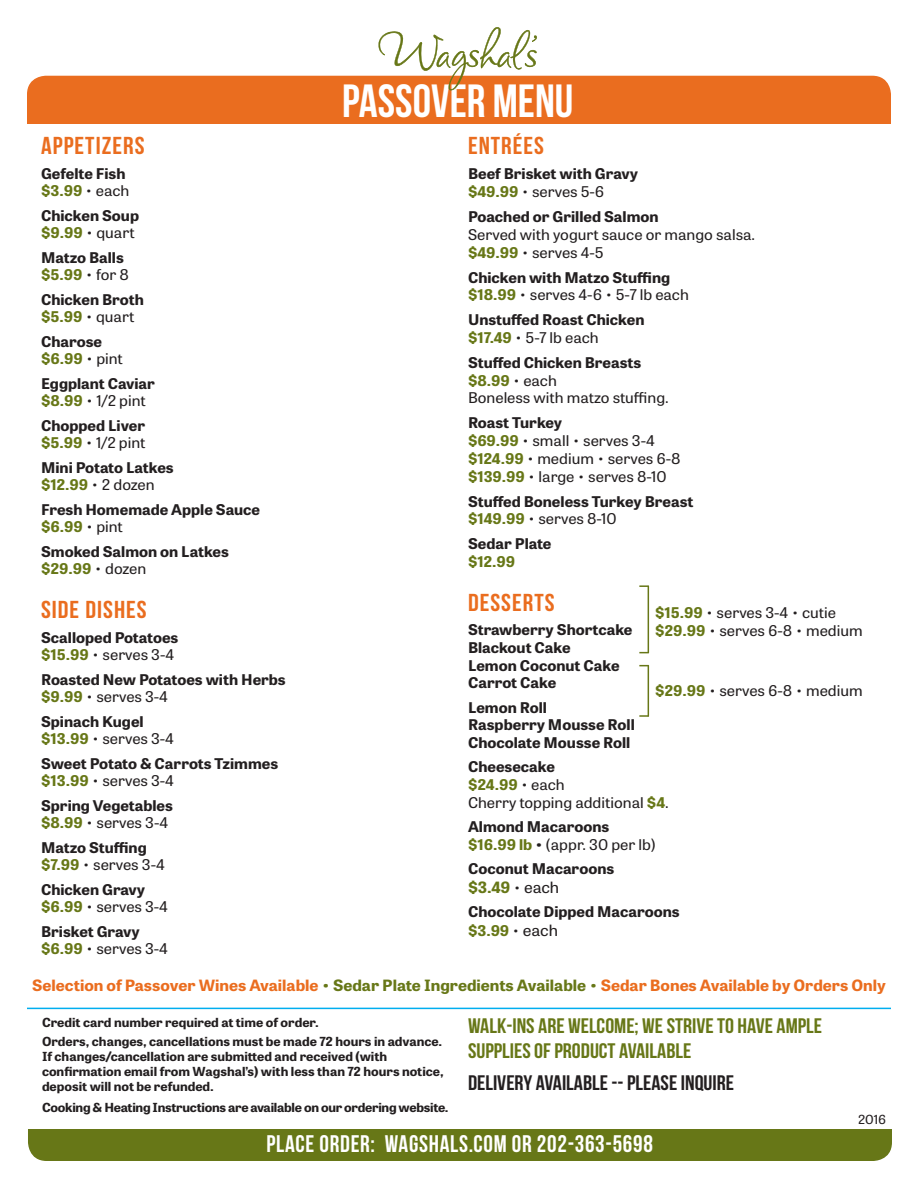
<style>
.page{position:relative;width:918px;height:1188px;background:#fff}
.page>*{position:absolute;margin:0;border:0;box-sizing:border-box;transform-origin:0 0}
.t1{font:46.5px "Bebas Neue";color:#fff}
.t2{font:24.45px "Bebas Neue";letter-spacing:.04em;color:#ea6d1f;scale:1.07 1}
.t3{font:24px "Bebas Neue";letter-spacing:.03em;color:#fff}
.t4{font:21px/25.2px "Bebas Neue";color:#677717;scale:1.07 1}
.t5{font:21px "Bebas Neue";color:#231f20;scale:1.07 1}
.t6{font:700 15.45px "Tablet Gothic";color:#ea6d1f;scale:1.07 1}
.t7{font:700 15.45px "Tablet Gothic";color:#677717;scale:1.07 1}
.t8{font:700 14.7px "Tablet Gothic";color:#231f20;scale:1.07 1}
.t9{font:14.7px "Tablet Gothic";color:#231f20;scale:1.07 1}
.t10{font:700 14.7px "Tablet Gothic";letter-spacing:-.005em;color:#677717;scale:1.07 1}
.t11{font:700 12.45px/15px "Tablet Gothic";color:#231f20;scale:1.07 1}
.t12{font:700 12.45px "Tablet Gothic";letter-spacing:-.02em;color:#231f20;scale:1.07 1}
.t13{font:12.45px "Tablet Gothic";color:#231f20;scale:1.07 1}
.s1{font-weight:400;color:#231f20}
.s2{font-weight:700;color:#677717}
.s3{font-weight:700}
.s4{font-weight:400;font-size:14.7px;color:#231f20}
.s5{font-weight:400;font-size:15.45px;color:#231f20}
.s6{color:#677717}
</style>
<div class="page">
<div style="left:28px;top:76px;width:862px;height:87px;background:#ea6d1f;border-radius:18px"></div>
<div style="left:27px;top:76px;width:864px;height:88px;border:2px solid #ea6d1f;border-radius:18px"></div>
<div style="left:0;top:124px;width:903px;height:41px;background:#fff"></div>
<svg style="left:378px;top:27px;width:159px;height:64px"></svg>
<div style="left:29px;top:1108px;width:862px;height:52px;background:#677717;border-radius:18px"></div>
<div style="left:28px;top:1107px;width:864px;height:54px;border:2px solid #677717;border-radius:18px"></div>
<div style="left:23px;top:1105px;width:872px;height:23px;background:#fff"></div>
<hr style="left:27px;top:1008px;width:864px;height:1px;background:#00aeef">
<svg style="left:639px;top:585px;width:10px;height:2px"></svg>
<hr style="left:648px;top:586px;width:1px;height:67px;background:#677717">
<svg style="left:639px;top:715px;width:10px;height:2px"></svg>
<hr style="left:648px;top:665px;width:1px;height:51px;background:#677717">
<p class="t2" style="left:41px;top:133px;width:98px">APPETIZERS</p>
<p class="t8" style="left:41px;top:163px;width:81px">Gefelte Fish</p>
<p class="t10" style="left:41px;top:181px;width:84px">$3.99 <span class="s1">• each</span></p>
<p class="t8" style="left:41px;top:205px;width:93px">Chicken Soup</p>
<p class="t9" style="left:41px;top:223px;width:89px"><span class="s2">$9.99</span> • quart</p>
<p class="t8" style="left:41px;top:247px;width:79px">Matzo Balls</p>
<p class="t10" style="left:41px;top:265px;width:84px">$5.99 <span class="s1">• for 8</span></p>
<p class="t8" style="left:41px;top:289px;width:98px">Chicken Broth</p>
<p class="t9" style="left:41px;top:307px;width:89px"><span class="s2">$5.99</span> • quart</p>
<p class="t8" style="left:41px;top:331px;width:59px">Charose</p>
<p class="t10" style="left:41px;top:349px;width:78px">$6.99 <span class="s1">• pint</span></p>
<p class="t8" style="left:41px;top:373px;width:108px">Eggplant Caviar</p>
<p class="t9" style="left:41px;top:391px;width:99px"><span class="s2">$8.99</span> • 1/2 pint</p>
<p class="t8" style="left:41px;top:415px;width:99px">Chopped Liver</p>
<p class="t9" style="left:41px;top:433px;width:99px"><span class="s2">$5.99</span> • 1/2 pint</p>
<p class="t8" style="left:41px;top:457px;width:125px">Mini Potato Latkes</p>
<p class="t9" style="left:41px;top:475px;width:108px"><span class="s2">$12.99</span> • 2 dozen</p>
<p class="t8" style="left:41px;top:499px;width:206px">Fresh Homemade Apple Sauce</p>
<p class="t10" style="left:41px;top:517px;width:78px">$6.99 <span class="s1">• pint</span></p>
<p class="t8" style="left:41px;top:541px;width:177px">Smoked Salmon on Latkes</p>
<p class="t10" style="left:41px;top:559px;width:100px">$29.99 <span class="s1">• dozen</span></p>
<p class="t2" style="left:41px;top:597px;width:100px">SIDE DISHES</p>
<p class="t8" style="left:41px;top:627px;width:130px">Scalloped Potatoes</p>
<p class="t9" style="left:41px;top:645px;width:126px"><span class="s2">$15.99</span> • serves 3-4</p>
<p class="t8" style="left:41px;top:669px;width:230px">Roasted New Potatoes with Herbs</p>
<p class="t9" style="left:41px;top:687px;width:120px"><span class="s2">$9.99</span> • serves 3-4</p>
<p class="t8" style="left:41px;top:711px;width:97px">Spinach Kugel</p>
<p class="t9" style="left:41px;top:729px;width:126px"><span class="s2">$13.99</span> • serves 3-4</p>
<p class="t8" style="left:41px;top:753px;width:223px">Sweet Potato &amp; Carrots Tzimmes</p>
<p class="t9" style="left:41px;top:771px;width:126px"><span class="s2">$13.99</span> • serves 3-4</p>
<p class="t8" style="left:41px;top:795px;width:125px">Spring Vegetables</p>
<p class="t9" style="left:41px;top:813px;width:120px"><span class="s2">$8.99</span> • serves 3-4</p>
<p class="t8" style="left:41px;top:837px;width:100px">Matzo Stuffing</p>
<p class="t9" style="left:41px;top:855px;width:117px"><span class="s2">$7.99</span> • serves 3-4</p>
<p class="t8" style="left:41px;top:879px;width:99px">Chicken Gravy</p>
<p class="t9" style="left:41px;top:897px;width:120px"><span class="s2">$6.99</span> • serves 3-4</p>
<p class="t8" style="left:41px;top:921px;width:94px">Brisket Gravy</p>
<p class="t9" style="left:41px;top:939px;width:120px"><span class="s2">$6.99</span> • serves 3-4</p>
<p class="t1" style="left:342px;top:76px;width:233px">PASSOVER MENU</p>
<p class="t2" style="left:468px;top:133px;width:73px">ENTRÉES</p>
<p class="t8" style="left:468px;top:164px;width:160px">Beef Brisket with Gravy</p>
<p class="t9" style="left:468px;top:182px;width:129px"><span class="s2">$49.99</span> • serves 5-6</p>
<p class="t8" style="left:468px;top:206px;width:180px">Poached or Grilled Salmon</p>
<p class="t9" style="left:468px;top:224px;width:270px">Served with yogurt sauce or mango salsa.</p>
<p class="t9" style="left:468px;top:242px;width:128px"><span class="s2">$49.99</span> • serves 4-5</p>
<p class="t8" style="left:468px;top:267px;width:190px">Chicken with Matzo Stuffing</p>
<p class="t9" style="left:468px;top:285px;width:208px"><span class="s2">$18.99</span> • serves 4-6 • 5-7 lb each</p>
<p class="t8" style="left:468px;top:310px;width:166px">Unstuffed Roast Chicken</p>
<p class="t9" style="left:468px;top:328px;width:124px"><span class="s2">$17.49</span> • 5-7 lb each</p>
<p class="t8" style="left:468px;top:352px;width:163px">Stuffed Chicken Breasts</p>
<p class="t10" style="left:468px;top:370px;width:85px">$8.99 <span class="s1">• each</span></p>
<p class="t9" style="left:468px;top:388px;width:189px">Boneless with matzo stuffing.</p>
<p class="t8" style="left:468px;top:413px;width:90px">Roast Turkey</p>
<p class="t9" style="left:468px;top:431px;width:176px"><span class="s2">$69.99</span> • small • serves 3-4</p>
<p class="t9" style="left:468px;top:448px;width:200px"><span class="s2">$124.99</span> • medium • serves 6-8</p>
<p class="t9" style="left:468px;top:466px;width:187px"><span class="s2">$139.99</span> • large • serves 8-10</p>
<p class="t8" style="left:468px;top:491px;width:212px">Stuffed Boneless Turkey Breast</p>
<p class="t9" style="left:468px;top:509px;width:141px"><span class="s2">$149.99</span> • serves 8-10</p>
<p class="t8" style="left:468px;top:534px;width:80px">Sedar Plate</p>
<p class="t10" style="left:468px;top:551px;width:46px">$12.99</p>
<p class="t2" style="left:468px;top:589px;width:82px">DESSERTS</p>
<p class="t8" style="left:468px;top:620px;width:155px">Strawberry Shortcake</p>
<p class="t8" style="left:468px;top:637px;width:97px">Blackout Cake</p>
<p class="t8" style="left:468px;top:655px;width:143px">Lemon Coconut Cake</p>
<p class="t8" style="left:468px;top:673px;width:84px">Carrot Cake</p>
<p class="t8" style="left:468px;top:697px;width:75px">Lemon Roll</p>
<p class="t8" style="left:468px;top:715px;width:157px">Raspberry Mousse Roll</p>
<p class="t8" style="left:468px;top:732px;width:153px">Chocolate Mousse Roll</p>
<p class="t8" style="left:468px;top:757px;width:83px">Cheesecake</p>
<p class="t10" style="left:468px;top:774px;width:92px">$24.99 <span class="s1">• each</span></p>
<p class="t9" style="left:468px;top:792px;width:189px">Cherry topping additional <span class="s2">$4</span>.</p>
<p class="t8" style="left:468px;top:816px;width:134px">Almond Macaroons</p>
<p class="t9" style="left:468px;top:834px;width:177px"><span class="s2">$16.99 lb</span> <span class="s3">•</span> (appr. 30 per lb)</p>
<p class="t8" style="left:468px;top:858px;width:138px">Coconut Macaroons</p>
<p class="t7" style="left:468px;top:876px;width:87px">$3.49 <span class="s4">•</span> <span class="s1">each</span></p>
<p class="t8" style="left:468px;top:901px;width:199px">Chocolate Dipped Macaroons</p>
<p class="t10" style="left:468px;top:920px;width:86px">$3.99 <span class="s1">•</span> <span class="s5">each</span></p>
<p class="t9" style="left:655px;top:602px;width:171px"><span class="s2">$15.99</span> • serves 3-4 • cutie</p>
<p class="t9" style="left:655px;top:620px;width:195px"><span class="s2">$29.99</span> • serves 6-8 • medium</p>
<p class="t9" style="left:655px;top:681px;width:195px"><span class="s2">$29.99</span> • serves 6-8 • medium</p>
<p class="t6" style="left:32px;top:974px;width:799px">Selection of Passover Wines Available <span class="s6">• Sedar Plate Ingredients Available •</span> Sedar Bones Available by Orders Only</p>
<p class="t11" style="left:42px;top:1014px;width:260px">Credit card number required at time of order.</p>
<p class="t11" style="left:42px;top:1033px;width:377px">Orders, changes, cancellations must be made 72 hours in advance.<br>If changes/cancellation are submitted and received (with confirmation email from Wagshal’s) with less than 72 hours notice, deposit will not be refunded.</p>
<p class="t12" style="left:42px;top:1098px;width:381px">Cooking &amp; Heating Instructions are available on our ordering website.</p>
<p class="t4" style="left:468px;top:1013px;width:333px">WALK-INS ARE WELCOME; WE STRIVE TO HAVE AMPLE<br>SUPPLIES OF PRODUCT AVAILABLE</p>
<p class="t5" style="left:468px;top:1071px;width:250px">DELIVERY AVAILABLE -- PLEASE INQUIRE</p>
<p class="t3" style="left:267px;top:1131px;width:388px">PLACE ORDER: WAGSHALS.COM OR 202-363-5698</p>
<p class="t13" style="left:858px;top:1111px;width:28px">2016</p>
</div>
